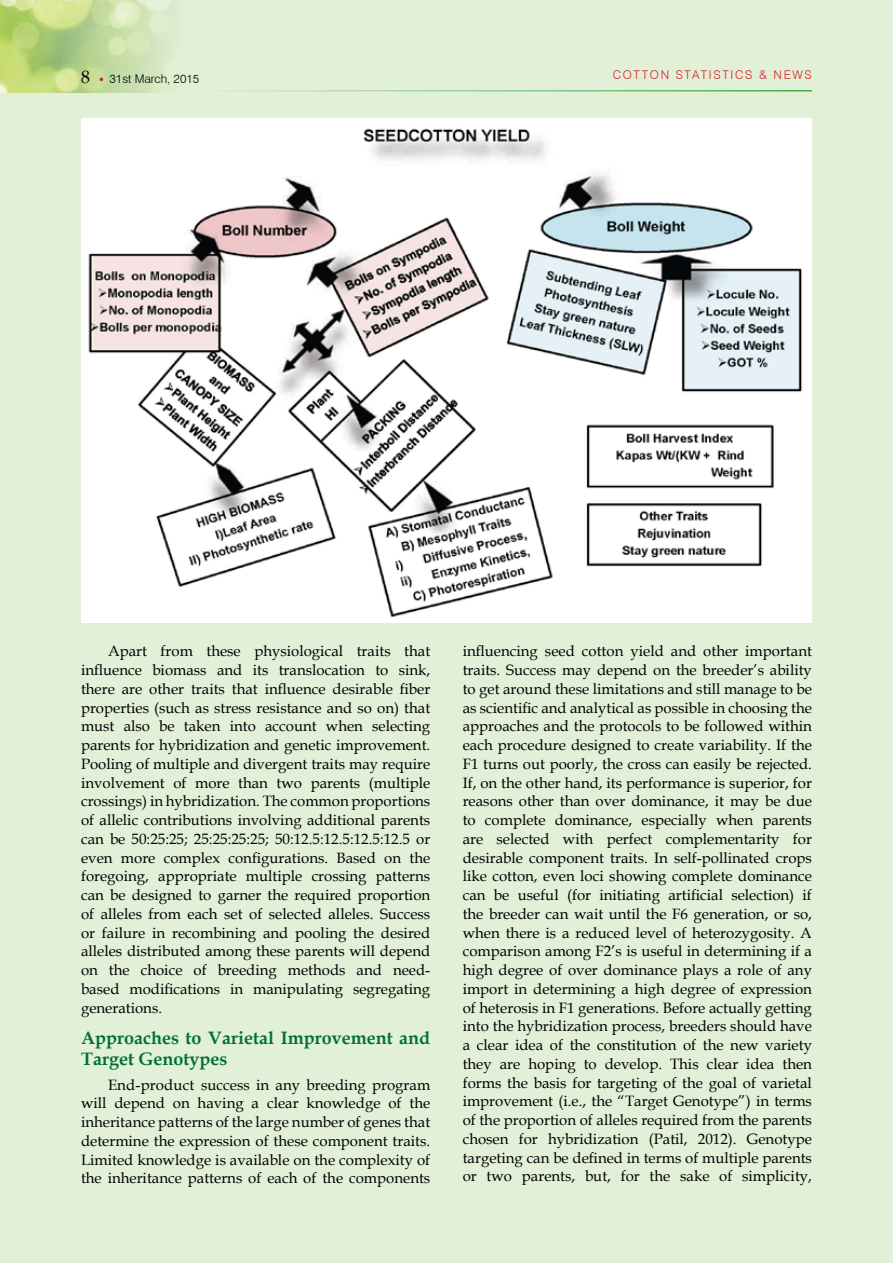
<style>
.page{position:relative;width:893px;height:1263px;background:#e3f0d8}
.page>*{position:absolute;margin:0;border:0;box-sizing:border-box;transform-origin:0 0}
.t1{font:700 18px/21px "Book Antiqua";color:#00722e}
.t2{font:18px "Book Antiqua";color:#000}
.t3{font:15px/18.8px "Book Antiqua";color:#000;text-align:justify}
.t4{font:300 12px "Swiss 721 BT";letter-spacing:.14em;color:#d2232a}
.t5{font:300 12px "Swiss 721 BT";color:#000}
</style>
<div class="page">
<img style="left:0;top:0;width:175px;height:93px">
<hr style="left:186px;top:90px;width:626px;height:2px;background:#41ad49">
<img style="left:81px;top:119px;width:731px;height:503px">
<p class="t2" style="left:81px;top:64px;width:10px">8</p>
<p class="t5" style="left:110px;top:71px;width:91px">31ST MARCH, 2015</p>
<p class="t4" style="left:613px;top:67px;width:132px">COTTON STATISTICS</p>
<p class="t4" style="left:759px;top:67px;width:53px">&amp; N EWS</p>
<p class="t3" style="left:81px;top:641px;width:351px;text-indent:27px">Apart from these physiological traits that influence biomass and its translocation to sink, there are other traits that influence desirable fiber properties (such as stress resistance and so on) that must also be taken into account when selecting parents for hybridization and genetic improvement.<br>Pooling of multiple and divergent traits may require involvement of more than two parents (multiple crossings) in hybridization. The common proportions of allelic contributions involving additional parents can be 50:25:25; 25:25:25:25; 50:12.5:12.5:12.5:12.5 or even more complex configurations. Based on the foregoing, appropriate multiple crossing patterns can be designed to garner the required proportion of alleles from each set of selected alleles. Success or failure in recombining and pooling the desired alleles distributed among these parents will depend on the choice of breeding methods and need&shy;based modifications in manipulating segregating generations.</p>
<p class="t1" style="left:81px;top:1028px;width:351px">Approaches to Varietal Improvement and<br>Target Genotypes</p>
<p class="t3" style="left:81px;top:1075px;width:351px;text-indent:27px">End-product success in any breeding program will depend on having a clear knowledge of the inheritance patterns of the large number of genes that determine the expression of these component traits.<br>Limited knowledge is available on the complexity of the inheritance patterns of each of the components</p>
<p class="t3" style="left:463px;top:641px;width:351px">influencing seed cotton yield and other important traits. Success may depend on the breeder’s ability to get around these limitations and still manage to be as scientific and analytical as possible in choosing the approaches and the protocols to be followed within each procedure designed to create variability. If the F1 turns out poorly, the cross can easily be rejected.<br>If, on the other hand, its performance is superior, for reasons other than over dominance, it may be due to complete dominance, especially when parents are selected with perfect complementarity for desirable component traits. In self-pollinated crops like cotton, even loci showing complete dominance can be useful (for initiating artificial selection) if the breeder can wait until the F6 generation, or so, when there is a reduced level of heterozygosity. A comparison among F2’s is useful in determining if a high degree of over dominance plays a role of any import in determining a high degree of expression of heterosis in F1 generations. Before actually getting into the hybridization process, breeders should have a clear idea of the constitution of the new variety they are hoping to develop. This clear idea then forms the basis for targeting of the goal of varietal improvement (i.e., the “Target Genotype”) in terms of the proportion of alleles required from the parents chosen for hybridization (Patil, 2012). Genotype targeting can be defined in terms of multiple parents or two parents, but, for the sake of simplicity,</p>
</div>
